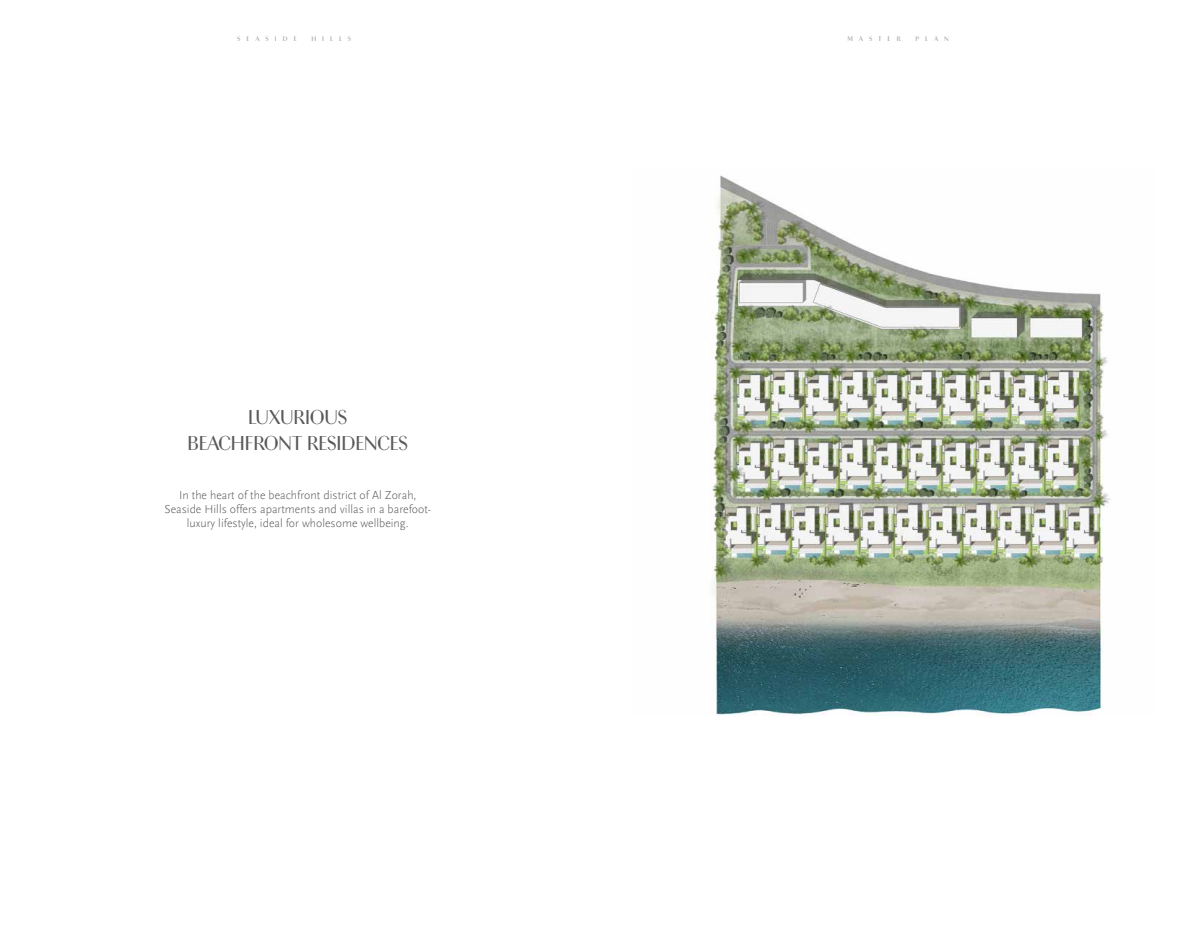
<style>
.page{position:relative;width:1191px;height:936px;background:#fff}
.page>*{position:absolute;margin:0;border:0;box-sizing:border-box;transform-origin:0 0}
.t1{font:21.1px/25.3px "Chong Modern Pro";letter-spacing:-.03em;color:#58595b;text-align:center}
.t2{font:300 12px/14px "Scala Sans";color:#58595b;text-align:center}
.t3{font:7px "Chong Modern Pro";letter-spacing:.855em;color:#939598}
</style>
<div class="page">
<img style="left:711px;top:175px;width:400px;height:540px">
<p class="t3" style="left:237px;top:35px;width:61px">SEASIDE</p>
<p class="t3" style="left:311px;top:35px;width:41px">HILLS</p>
<p class="t3" style="left:847px;top:35px;width:55px">MASTER</p>
<p class="t3" style="left:915px;top:35px;width:35px">PLAN</p>
<h1 class="t1" style="left:187px;top:404px;width:222px">LUXURIOUS<br>BEACHFRONT RESIDENCES</h1>
<p class="t2" style="left:164px;top:488px;width:268px">In the heart of the beachfront district of Al Zorah,<br>Seaside Hills offers apartments and villas in a barefoot&shy;luxury lifestyle, ideal for wholesome wellbeing.</p>
</div>
